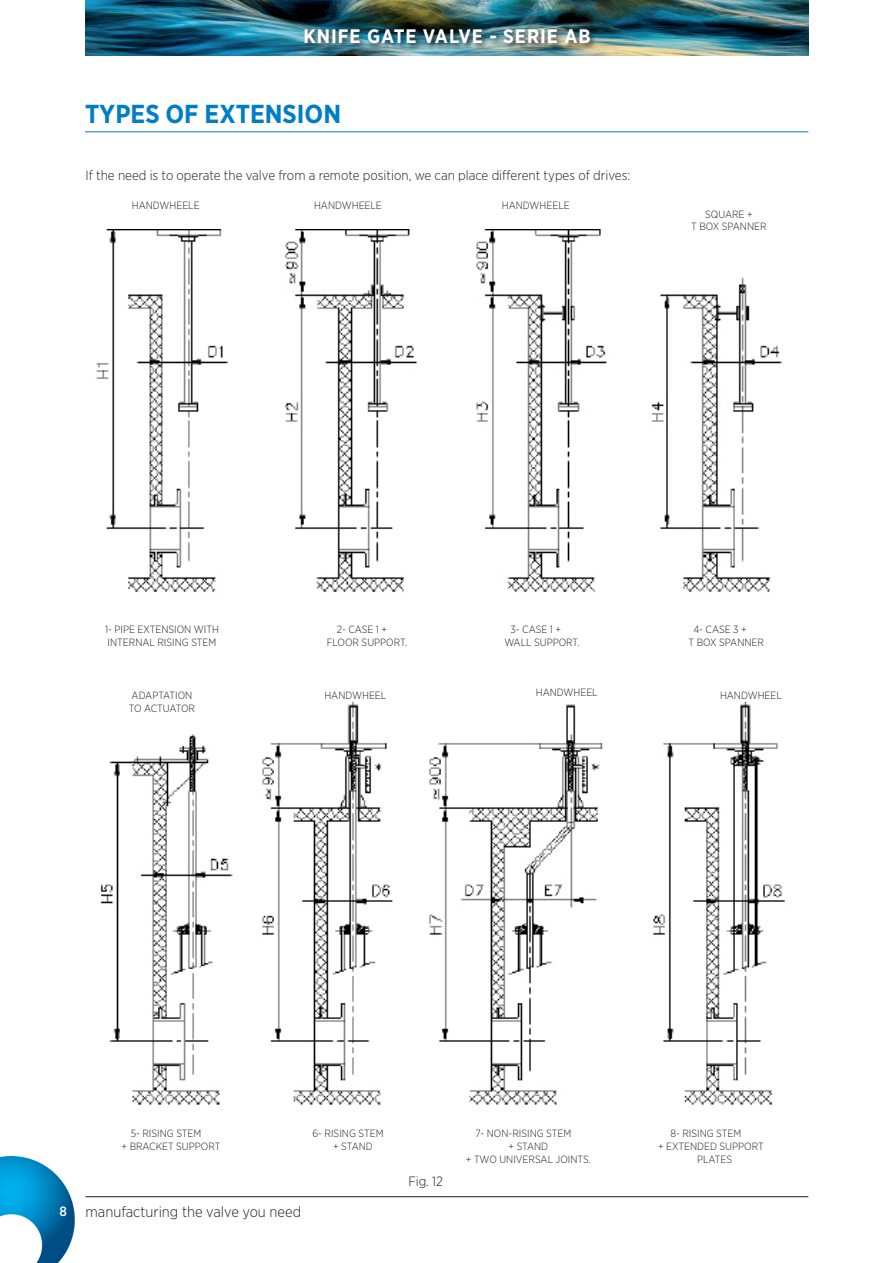
<style>
.page{position:relative;width:893px;height:1263px;background:#fff}
.page>*{position:absolute;margin:0;border:0;box-sizing:border-box;transform-origin:0 0}
.t1{font:700 25.95px "Gotham Narrow";color:#007ec5}
.t2{font:700 19.5px "Gotham Narrow";letter-spacing:.05em;color:#fff}
.t3{font:300 15px "Gotham Narrow";color:#231f20}
.t4{font:300 13.5px "Gotham Narrow";color:#231f20}
.t5{font:300 10.5px "Gotham Narrow";color:#231f20}
.t6{font:300 10.5px "Gotham Narrow";letter-spacing:-.03em;color:#231f20}
.s1{font-weight:500;font-size:13.5px;color:#fff}
</style>
<div class="page">
<img style="left:85px;top:0;width:723px;height:56px">
<img style="left:0;top:1156px;width:75px;height:107px">
<hr style="left:85px;top:1196px;width:723px;height:1px;background:#231f20">
<div style="left:303px;top:28px;width:294px;height:22px;background:#231f20;opacity:.75"></div>
<img style="left:96px;top:230px;width:689px;height:875px">
<hr style="left:85px;top:131px;width:723px;height:1px;background:#007ec5">
<h2 class="t2" style="left:303px;top:23px;width:289px">KNIFE GATE VALVE - SERIE AB</h2>
<p class="t1" style="left:85px;top:97px;width:258px">TYPES OF EXTENSION</p>
<p class="t4" style="left:85px;top:167px;width:546px">If the need is to operate the valve from a remote position, we can place different types of drives:</p>
<p class="t5" style="left:132px;top:199px;width:69px">HANDWHEELE</p>
<p class="t5" style="left:314px;top:199px;width:69px">HANDWHEELE</p>
<p class="t5" style="left:502px;top:199px;width:69px">HANDWHEELE</p>
<p class="t5" style="left:705px;top:208px;width:49px">SQUARE +</p>
<p class="t5" style="left:691px;top:220px;width:77px">T BOX SPANNER</p>
<p class="t5" style="left:105px;top:623px;width:115px">1- PIPE EXTENSION WITH</p>
<p class="t5" style="left:108px;top:636px;width:110px">INTERNAL RISING STEM</p>
<p class="t5" style="left:337px;top:623px;width:52px">2- CASE 1 +</p>
<p class="t5" style="left:327px;top:636px;width:82px">FLOOR SUPPORT.</p>
<p class="t5" style="left:510px;top:623px;width:52px">3- CASE 1 +</p>
<p class="t5" style="left:504px;top:636px;width:77px">WALL SUPPORT.</p>
<p class="t5" style="left:693px;top:623px;width:55px">4- CASE 3 +</p>
<p class="t5" style="left:689px;top:636px;width:77px">T BOX SPANNER</p>
<p class="t5" style="left:132px;top:689px;width:62px">ADAPTATION</p>
<p class="t6" style="left:129px;top:702px;width:68px">TO ACTUATOR</p>
<p class="t5" style="left:324px;top:689px;width:63px">HANDWHEEL</p>
<p class="t5" style="left:536px;top:686px;width:63px">HANDWHEEL</p>
<p class="t5" style="left:720px;top:689px;width:63px">HANDWHEEL</p>
<p class="t5" style="left:131px;top:1127px;width:72px">5- RISING STEM</p>
<p class="t5" style="left:122px;top:1140px;width:100px">+ BRACKET SUPPORT</p>
<p class="t5" style="left:312px;top:1127px;width:73px">6- RISING STEM</p>
<p class="t5" style="left:333px;top:1140px;width:41px">+ STAND</p>
<h3 class="t3" style="left:59px;top:1203px;width:243px"><span class="s1">8</span> manufacturing the valve you need</h3>
<p class="t4" style="left:408px;top:1173px;width:36px">Fig. 12</p>
<p class="t5" style="left:476px;top:1127px;width:97px">7- NON-RISING STEM</p>
<p class="t5" style="left:509px;top:1140px;width:41px">+ STAND</p>
<p class="t5" style="left:466px;top:1152px;width:127px">+ TWO UNIVERSAL JOINTS.</p>
<p class="t5" style="left:670px;top:1127px;width:72px">8- RISING STEM</p>
<p class="t5" style="left:658px;top:1140px;width:107px">+ EXTENDED SUPPORT</p>
<p class="t5" style="left:697px;top:1152px;width:37px">PLATES</p>
</div>
